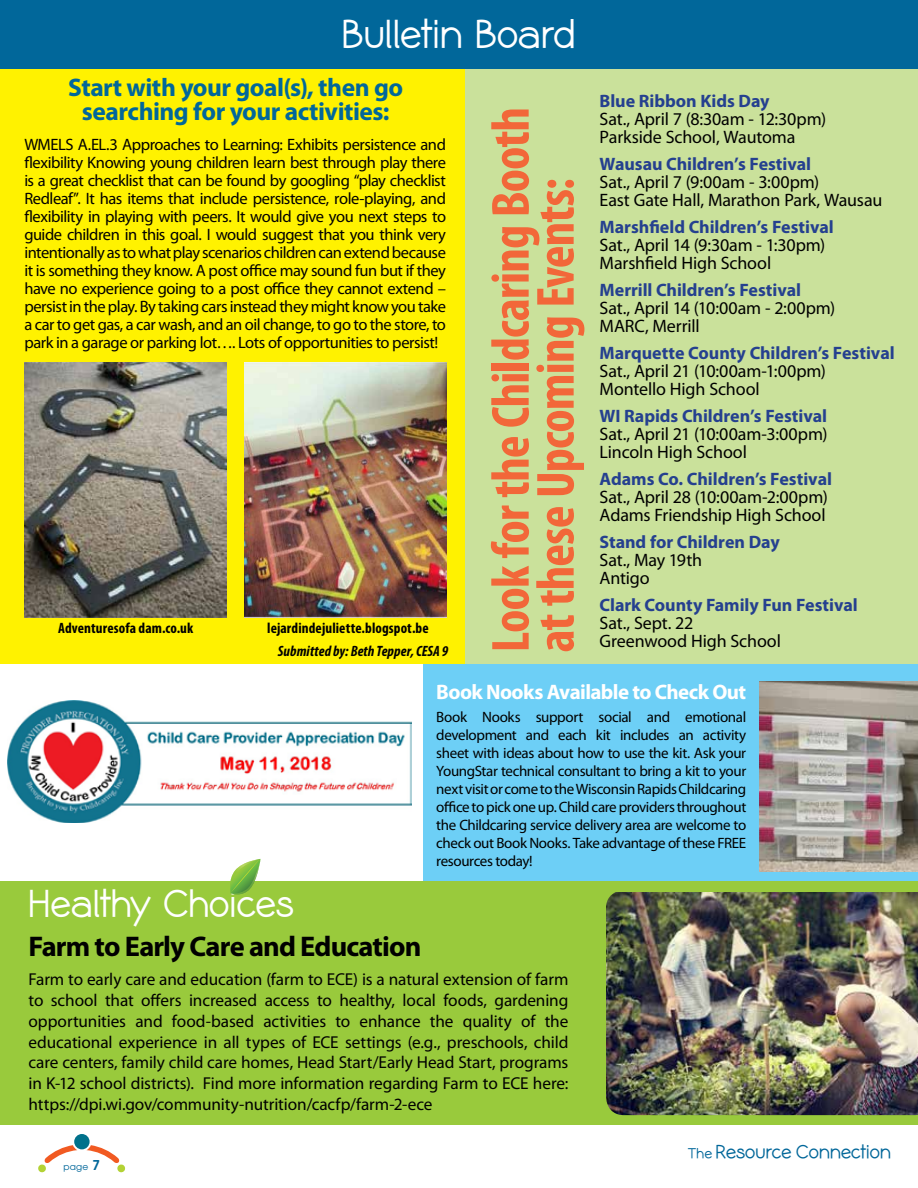
<style>
.page{position:relative;width:918px;height:1188px;background:#fff}
.page>*{position:absolute;margin:0;border:0;box-sizing:border-box;transform-origin:0 0}
.t1{font:700 condensed 54px/45px "Myriad Pro";letter-spacing:-.015em;color:#f26739}
.t2{font:700 37.5px "Coamei";letter-spacing:-.025em;color:#fff}
.t3{font:700 36px "Coamei";letter-spacing:-.02em;color:#fff}
.t4{font:700 28.5px "Myriad Pro";letter-spacing:-.03em;color:#000}
.t5{font:700 25.5px/24px "Myriad Pro";letter-spacing:-.02em;color:#01679a;text-align:center}
.t6{font:700 21px "Myriad Pro";letter-spacing:-.03em;color:#fff}
.t7{font:18px/18px "Myriad Pro";letter-spacing:-.005em;color:#000}
.t8{font:700 18px "Myriad Pro";letter-spacing:-.005em;color:#25408f}
.t9{font:700 18px "Coamei";letter-spacing:-.015em;color:#069}
.t10{font:17.25px/20.7px "Myriad Pro";letter-spacing:-.005em;color:#000;text-align:justify}
.t11{font:16.5px/18px "Myriad Pro";letter-spacing:-.03em;color:#000;text-align:justify}
.t12{font:15px/18px "Myriad Pro";letter-spacing:-.025em;color:#000;text-align:justify}
.t13{font:700 condensed 15px "Myriad Pro";letter-spacing:.005em;color:#000}
.t14{font:italic 700 condensed 15px "Myriad Pro";letter-spacing:.005em;color:#000}
.t15{font:9px "Avian";color:#069}
.s1{font-weight:700;font-size:13.5px}
.s2{font-size:13.5px}
</style>
<div class="page">
<div style="left:423px;top:664px;width:495px;height:217px;background:#6dcff6"></div>
<div style="left:464px;top:69px;width:454px;height:595px;background:#cae19b"></div>
<svg style="left:86px;top:1145px;width:39px;height:27px"></svg>
<svg style="left:38px;top:1145px;width:39px;height:27px"></svg>
<div style="left:74px;top:1134px;width:16px;height:15px;background:#00718b;border-radius:50%"></div>
<div style="left:0;top:69px;width:464px;height:595px;background:#fff200"></div>
<div style="left:0;top:881px;width:918px;height:244px;background:#99ca3c"></div>
<div style="left:0;top:0;width:918px;height:69px;background:#01679a"></div>
<svg style="left:230px;top:859px;width:31px;height:35px"></svg>
<img style="left:24px;top:363px;width:202px;height:254px">
<img style="left:606px;top:892px;width:312px;height:223px">
<img style="left:244px;top:363px;width:202px;height:254px">
<img style="left:8px;top:701px;width:403px;height:122px">
<img style="left:759px;top:681px;width:159px;height:191px">
<h2 class="t2" style="left:342px;top:14px;width:235px">Bulletin Board</h2>
<h3 class="t5" style="left:68px;top:74px;width:336px">Start with your goal(s), then go searching for your activities:</h3>
<p class="t11" style="left:24px;top:136px;width:423px">WMELS A.EL.3 Approaches to Learning: Exhibits persistence and flexibility Knowing young children learn best through play there is a great checklist that can be found by googling “play checklist Redleaf”. It has items that include persistence, role-playing, and flexibility in playing with peers. It would give you next steps to guide children in this goal. I would suggest that you think very intentionally as to what play scenarios children can extend because it is something they know. A post office may sound fun but if they have no experience going to a post office they cannot extend – persist in the play. By taking cars instead they might know you take a car to get gas, a car wash, and an oil change, to go to the store, to park in a garage or parking lot…. Lots of opportunities to persist!</p>
<p class="t8" style="left:600px;top:89px;width:171px">Blue Ribbon Kids Day</p>
<p class="t7" style="left:600px;top:110px;width:228px">Sat., April 7 (8:30am - 12:30pm)<br>Parkside School, Wautoma</p>
<p class="t8" style="left:600px;top:152px;width:213px">Wausau Children’s Festival</p>
<p class="t7" style="left:600px;top:173px;width:284px">Sat., April 7 (9:00am - 3:00pm)<br>East Gate Hall, Marathon Park, Wausau</p>
<p class="t8" style="left:600px;top:215px;width:236px">Marshfield Children’s Festival</p>
<p class="t7" style="left:600px;top:236px;width:227px">Sat., April 14 (9:30am - 1:30pm)<br>Marshfield High School</p>
<p class="t8" style="left:600px;top:278px;width:203px">Merrill Children’s Festival</p>
<p class="t7" style="left:600px;top:299px;width:237px">Sat., April 14 (10:00am - 2:00pm)<br>MARC, Merrill</p>
<p class="t8" style="left:600px;top:341px;width:297px">Marquette County Children’s Festival</p>
<p class="t7" style="left:600px;top:362px;width:228px">Sat., April 21 (10:00am-1:00pm)<br>Montello High School</p>
<p class="t8" style="left:600px;top:404px;width:229px">WI Rapids Children’s Festival</p>
<p class="t7" style="left:600px;top:425px;width:229px">Sat., April 21 (10:00am-3:00pm)<br>Lincoln High School</p>
<p class="t8" style="left:600px;top:467px;width:234px">Adams Co. Children’s Festival</p>
<p class="t7" style="left:600px;top:488px;width:230px">Sat., April 28 (10:00am-2:00pm)<br>Adams Friendship High School</p>
<p class="t8" style="left:600px;top:530px;width:182px">Stand for Children Day</p>
<p class="t7" style="left:600px;top:551px;width:104px">Sat., May 19th<br>Antigo</p>
<p class="t8" style="left:600px;top:593px;width:260px">Clark County Family Fun Festival</p>
<p class="t7" style="left:600px;top:614px;width:95px">Sat., Sept. 22</p>
<h1 class="t1" style="left:487px;top:652px;width:547px;rotate:-90deg">Look for the Childcaring Booth at these Upcoming Events:</h1>
<p class="t13" style="left:58px;top:619px;width:137px">Adventuresofa dam.co.uk</p>
<p class="t13" style="left:267px;top:619px;width:163px">lejardindejuliette.blogspot.be</p>
<p class="t7" style="left:600px;top:632px;width:183px">Greenwood High School</p>
<p class="t6" style="left:436px;top:678px;width:311px">Book Nooks Available to Check Out</p>
<p class="t12" style="left:436px;top:707px;width:312px">Book Nooks support social and emotional development and each kit includes an activity sheet with ideas about how to use the kit. Ask your YoungStar technical consultant to bring a kit to your next visit or come to the Wisconsin Rapids Childcaring office to pick one up. Child care providers throughout the Childcaring service delivery area are welcome to check out Book Nooks. Take advantage of these FREE resources today!</p>
<p class="t14" style="left:278px;top:642px;width:172px">Submitted by: Beth Tepper, CESA 9</p>
<h3 class="t3" style="left:29px;top:884px;width:267px">Healthy Choices</h3>
<h3 class="t4" style="left:29px;top:928px;width:394px">Farm to Early Care and Education</h3>
<p class="t10" style="left:29px;top:969px;width:541px">Farm to early care and education (farm to ECE) is a natural extension of farm to school that offers increased access to healthy, local foods, gardening opportunities and food-based activities to enhance the quality of the educational experience in all types of ECE settings (e.g., preschools, child care centers, family child care homes, Head Start/Early Head Start, programs in K-12 school districts). Find more information regarding Farm to ECE here: https://dpi.wi.gov/community-nutrition/cacfp/farm-2-ece</p>
<p class="t15" style="left:64px;top:1163px;width:38px">page <span class="s1">7</span></p>
<p class="t9" style="left:688px;top:1143px;width:205px"><span class="s2">The</span> Resource Connection</p>
</div>
